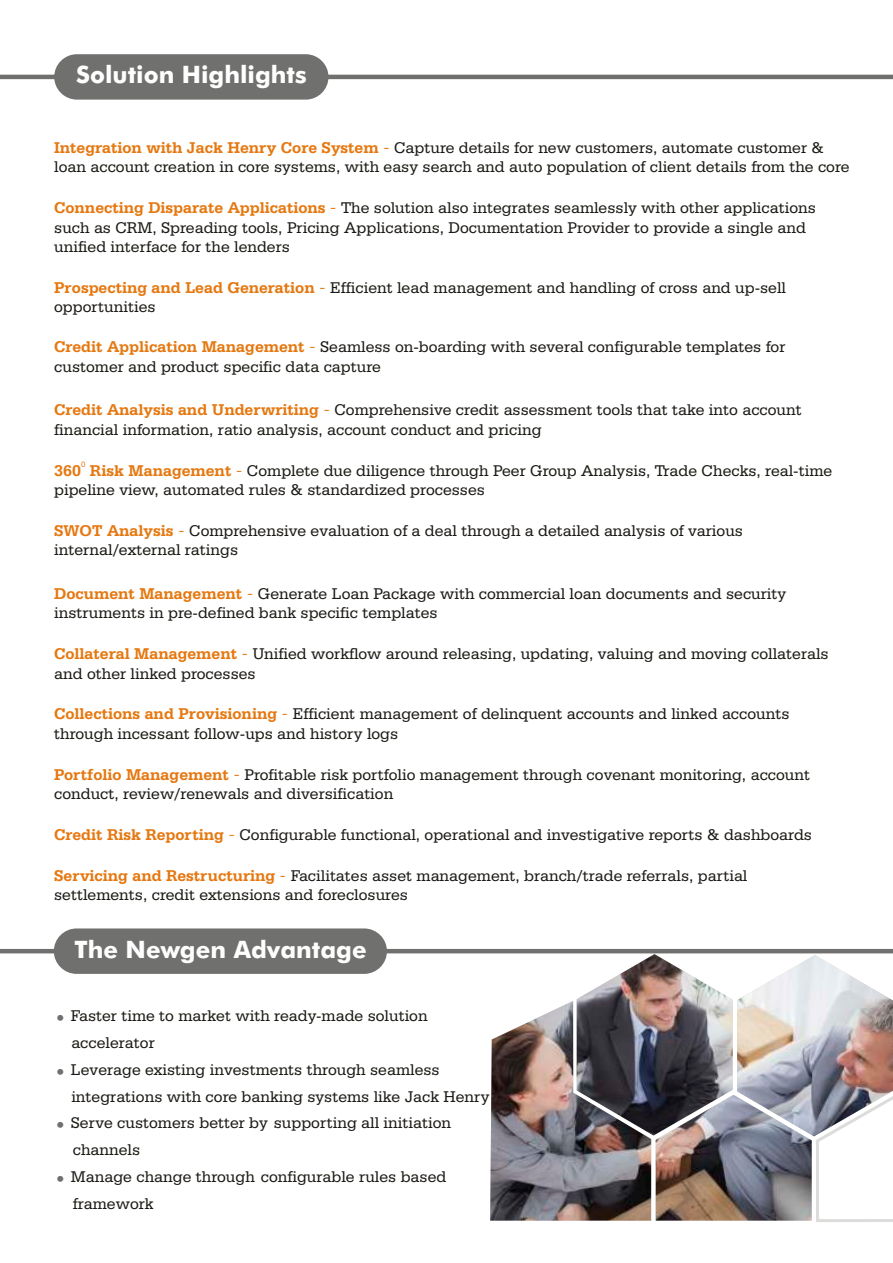
<style>
.page{position:relative;width:893px;height:1263px;background:#fff}
.page>*{position:absolute;margin:0;border:0;box-sizing:border-box;transform-origin:0 0}
.t1{font:700 24px "Futura BT";color:#fefefe}
.t2{font:16.5px/19.4px "Serifa BT";color:#1c1a15}
.t3{font:8.25px "Serifa BT";color:#e57810}
.s1{font-weight:700;color:#e57810}
.s2{font-family:"Ebrima";color:#e57810}
</style>
<div class="page">
<div style="left:54px;top:928px;width:333px;height:46px;background:#70706e;border-radius:23px"></div>
<hr style="left:0;top:949px;width:893px;height:4px;background:#70706e">
<img style="left:490px;top:954px;width:403px;height:268px">
<div style="left:54px;top:54px;width:274px;height:46px;background:#70706e;border-radius:23px"></div>
<hr style="left:0;top:75px;width:893px;height:4px;background:#70706e">
<h1 class="t1" style="left:76px;top:65px;width:232px">Solution Highlights</h1>
<p class="t2" style="left:54px;top:139px;width:797px"><span class="s1">Integration with Jack Henry Core System</span> <span class="s2">-</span> Capture details for new customers, automate customer &amp; loan account creation in core systems, with easy search and auto population of client details from the core</p>
<p class="t2" style="left:54px;top:199px;width:763px"><span class="s1">Connecting Disparate Applications</span> <span class="s2">-</span> The solution also integrates seamlessly with other applications such as CRM, Spreading tools, Pricing Applications, Documentation Provider to provide a single and unified interface for the lenders</p>
<p class="t2" style="left:54px;top:279px;width:733px"><span class="s1">Prospecting and Lead Generation</span> <span class="s2">-</span> Efficient lead management and handling of cross and up-sell opportunities</p>
<p class="t2" style="left:54px;top:338px;width:733px"><span class="s1">Credit Application Management</span> <span class="s2">-</span> Seamless on-boarding with several configurable templates for customer and product specific data capture</p>
<p class="t2" style="left:54px;top:401px;width:749px"><span class="s1">Credit Analysis and Underwriting</span> <span class="s2">-</span> Comprehensive credit assessment tools that take into account financial information, ratio analysis, account conduct and pricing</p>
<p class="t3" style="left:81px;top:461px;width:6px">0</p>
<p class="t2" style="left:54px;top:462px;width:780px"><span class="s1">360 Risk Management</span> <span class="s2">-</span> Complete due diligence through Peer Group Analysis, Trade Checks, real-time pipeline view, automated rules &amp; standardized processes</p>
<p class="t2" style="left:54px;top:522px;width:690px"><span class="s1">SWOT Analysis</span> <span class="s2">-</span> Comprehensive evaluation of a deal through a detailed analysis of various internal/external ratings</p>
<p class="t2" style="left:54px;top:585px;width:734px"><span class="s1">Document Management</span> <span class="s2">-</span> Generate Loan Package with commercial loan documents and security instruments in pre-defined bank specific templates</p>
<p class="t2" style="left:54px;top:645px;width:776px"><span class="s1">Collateral Management</span> <span class="s2">-</span> Unified workflow around releasing, updating, valuing and moving collaterals and other linked processes</p>
<p class="t2" style="left:54px;top:705px;width:737px"><span class="s1">Collections and Provisioning</span> <span class="s2">-</span> Efficient management of delinquent accounts and linked accounts through incessant follow-ups and history logs</p>
<p class="t2" style="left:54px;top:766px;width:757px"><span class="s1">Portfolio Management</span> <span class="s2">-</span> Profitable risk portfolio management through covenant monitoring, account conduct, review/renewals and diversification</p>
<p class="t2" style="left:54px;top:826px;width:759px"><span class="s1">Credit Risk Reporting</span> <span class="s2">-</span> Configurable functional, operational and investigative reports &amp; dashboards</p>
<p class="t2" style="left:54px;top:867px;width:695px"><span class="s1">Servicing and Restructuring</span> <span class="s2">-</span> Facilitates asset management, branch/trade referrals, partial settlements, credit extensions and foreclosures</p>
<h1 class="t1" style="left:74px;top:939px;width:294px">The Newgen Advantage</h1>
<p class="t2" style="left:71px;top:1003px;width:420px;line-height:26.8px">Faster time to market with ready-made solution accelerator<br>Leverage existing investments through seamless integrations with core banking systems like Jack Henry Serve customers better by supporting all initiation channels<br>Manage change through configurable rules based framework</p>
</div>
